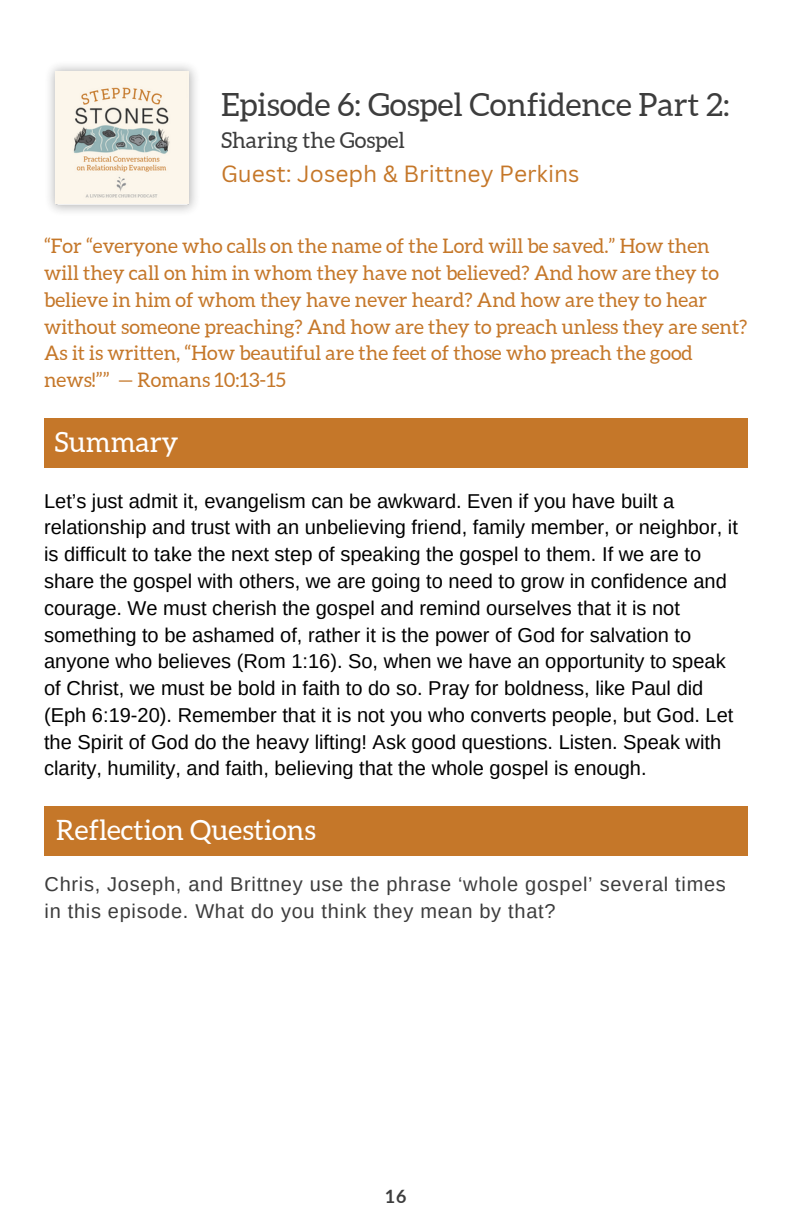
<style>
.page{position:relative;width:792px;height:1224px;background:#fff}
.page>*{position:absolute;margin:0;border:0;box-sizing:border-box;transform-origin:0 0}
.t1{font:32px "Aleo";color:#3d3d3d}
.t2{font:28px "Aleo";color:#fff}
.t3{font:22.8px "Canva Sans";color:#c57729}
.t4{font:22px "Aleo";color:#3d3d3d}
.t5{font:20px/26.8px "Arimo";color:#000}
.t6{font:20px/26.8px "Aleo";color:#c57729}
.t7{font:20px/27px "Arimo";letter-spacing:.035em;color:#3d3d3d}
.t8{font:700 18px "Aleo";color:#3d3d3d}
</style>
<div class="page">
<img style="left:49px;top:65px;width:147px;height:147px">
<img style="left:56px;top:71px;width:132px;height:132px">
<div style="left:44px;top:419px;width:703px;height:49px;background:#c57729"></div>
<div style="left:45px;top:807px;width:703px;height:49px;background:#c57729"></div>
<p class="t1" style="left:221px;top:87px;width:510px">Episode 6: Gospel Confidence Part 2:</p>
<p class="t4" style="left:221px;top:128px;width:185px">Sharing the Gospel</p>
<p class="t3" style="left:221px;top:157px;width:360px">Guest: Joseph &amp; Brittney Perkins</p>
<p class="t6" style="left:44px;top:233px;width:705px">“For “everyone who calls on the name of the Lord will be saved.” How then will they call on him in whom they have not believed? And how are they to believe in him of whom they have never heard? And how are they to hear without someone preaching? And how are they to preach unless they are sent?<br>As it is written, “How beautiful are the feet of those who preach the good news!”” — Romans 10:13-15</p>
<p class="t2" style="left:55px;top:427px;width:125px">Summary</p>
<h1 class="t5" style="left:44px;top:487px;width:695px">Let’s just admit it, evangelism can be awkward. Even if you have built a relationship and trust with an unbelieving friend, family member, or neighbor, it is difficult to take the next step of speaking the gospel to them. If we are to share the gospel with others, we are going to need to grow in confidence and courage. We must cherish the gospel and remind ourselves that it is not something to be ashamed of, rather it is the power of God for salvation to anyone who believes (Rom 1:16). So, when we have an opportunity to speak of Christ, we must be bold in faith to do so. Pray for boldness, like Paul did (Eph 6:19-20). Remember that it is not you who converts people, but God. Let the Spirit of God do the heavy lifting! Ask good questions. Listen. Speak with clarity, humility, and faith, believing that the whole gospel is enough.</h1>
<p class="t2" style="left:56px;top:814px;width:261px">Reflection Questions</p>
<h2 class="t7" style="left:45px;top:871px;width:683px">Chris, Joseph, and Brittney use the phrase ‘whole gospel’ several times in this episode. What do you think they mean by that?</h2>
<h2 class="t8" style="left:386px;top:1187px;width:22px">16</h2>
</div>
